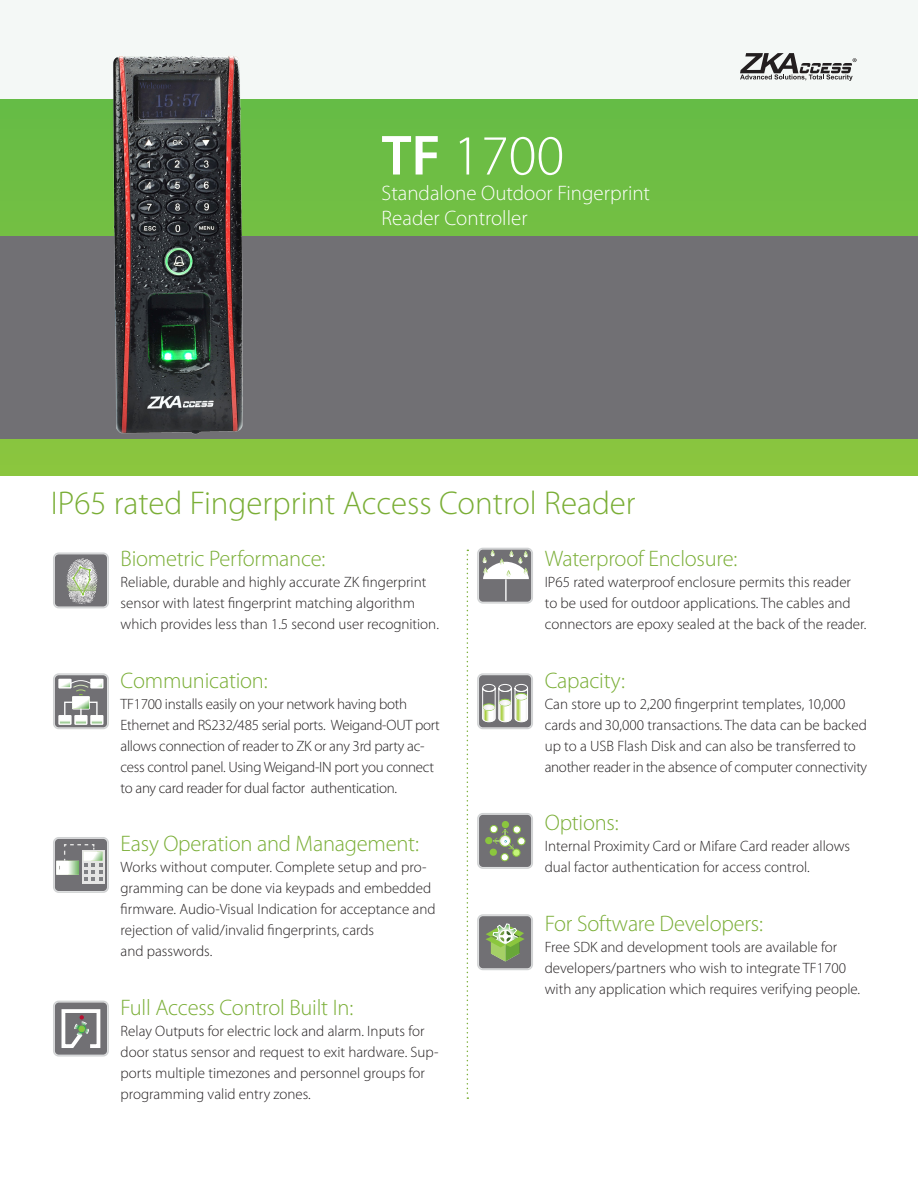
<style>
.page{position:relative;width:918px;height:1188px;background:#fff}
.page>*{position:absolute;margin:0;border:0;box-sizing:border-box;transform-origin:0 0}
.t1{font:300 57px "Myriad Pro";color:#fff}
.t2{font:300 33px "Myriad Pro";color:#7aae36}
.Features_Headline{font:300 22.5px "Myriad Pro";letter-spacing:-.01em;color:#7aae36}
.t3{font:300 21px/25.2px "Myriad Pro";color:#fff}
.Features_Copy{font:300 15px/21px "Myriad Pro";color:#231f20}
.Features_Copy-2{font:300 15px/21px "Myriad Pro";letter-spacing:-.02em;color:#231f20}
.s1{font-weight:600}
</style>
<div class="page">
<svg style="left:0;top:99px;width:918px;height:376px;background:#73be43"></svg>
<div style="left:0;top:237px;width:918px;height:202px;background:#717074"></div>
<div style="left:0;top:0;width:918px;height:99px;background:#f4f8f6"></div>
<svg style="left:467px;top:550px;width:1px;height:549px"></svg>
<img style="left:98px;top:56px;width:166px;height:391px">
<div style="left:477px;top:548px;width:56px;height:56px;border:4px solid #d0d2d3;border-radius:4px"></div>
<div style="left:478px;top:549px;width:54px;height:53px;border:1px solid #e6e7e8;border-radius:4px"></div>
<div style="left:479px;top:550px;width:52px;height:52px;background:#717074;border-radius:4px"></div>
<hr style="left:505px;top:579px;width:2px;height:22px;background:#fff">
<svg style="left:483px;top:550px;width:46px;height:29px"></svg>
<div style="left:477px;top:673px;width:56px;height:56px;border:4px solid #d0d2d3;border-radius:4px"></div>
<div style="left:478px;top:675px;width:54px;height:53px;border:1px solid #e6e7e8;border-radius:4px"></div>
<div style="left:479px;top:675px;width:52px;height:52px;background:#717074;border-radius:4px"></div>
<div style="left:482px;top:684px;width:13px;height:8px;border:1px solid #fff;border-radius:50%"></div>
<div style="left:499px;top:684px;width:13px;height:8px;border:1px solid #fff;border-radius:50%"></div>
<div style="left:515px;top:684px;width:13px;height:8px;border:1px solid #fff;border-radius:50%"></div>
<svg style="left:482px;top:687px;width:46px;height:35px"></svg>
<div style="left:477px;top:914px;width:56px;height:56px;border:4px solid #d0d2d3;border-radius:4px"></div>
<div style="left:478px;top:916px;width:54px;height:53px;border:1px solid #e6e7e8;border-radius:4px"></div>
<div style="left:479px;top:916px;width:52px;height:52px;background:#717074;border-radius:4px"></div>
<svg style="left:486px;top:923px;width:38px;height:38px"></svg>
<div style="left:53px;top:552px;width:56px;height:56px;border:4px solid #d0d2d3;border-radius:4px"></div>
<div style="left:54px;top:554px;width:54px;height:53px;border:1px solid #e6e7e8;border-radius:4px"></div>
<div style="left:55px;top:554px;width:52px;height:53px;background:#717074;border-radius:4px"></div>
<svg style="left:66px;top:558px;width:32px;height:46px"></svg>
<div style="left:53px;top:673px;width:56px;height:56px;border:4px solid #d0d2d3;border-radius:4px"></div>
<div style="left:54px;top:675px;width:54px;height:53px;border:1px solid #e6e7e8;border-radius:4px"></div>
<svg style="left:55px;top:675px;width:52px;height:52px"></svg>
<svg style="left:59px;top:679px;width:44px;height:45px"></svg>
<div style="left:53px;top:837px;width:56px;height:56px;border:4px solid #d0d2d3;border-radius:4px"></div>
<div style="left:54px;top:838px;width:54px;height:54px;border:1px solid #e6e7e8;border-radius:4px"></div>
<div style="left:55px;top:839px;width:52px;height:52px;background:#717074;border-radius:4px"></div>
<div style="left:82px;top:850px;width:22px;height:33px;background:#e5e5e4"></div>
<svg style="left:56px;top:844px;width:47px;height:37px"></svg>
<div style="left:53px;top:1001px;width:56px;height:56px;border:4px solid #d0d2d3;border-radius:4px"></div>
<div style="left:54px;top:1002px;width:54px;height:53px;border:1px solid #e6e7e8;border-radius:4px"></div>
<div style="left:55px;top:1003px;width:52px;height:52px;background:#717074;border-radius:4px"></div>
<svg style="left:61px;top:1009px;width:40px;height:39px"></svg>
<div style="left:78px;top:1014px;width:7px;height:7px;border:1px solid #717074;border-radius:50%"></div>
<div style="left:477px;top:813px;width:56px;height:56px;border:4px solid #d0d2d3;border-radius:4px"></div>
<div style="left:478px;top:814px;width:54px;height:54px;border:1px solid #e6e7e8;border-radius:4px"></div>
<div style="left:479px;top:815px;width:52px;height:52px;background:#717074;border-radius:4px"></div>
<div style="left:502px;top:821px;width:7px;height:7px;background:#8bc63e;border-radius:50%"></div>
<div style="left:501px;top:854px;width:7px;height:7px;background:#fff;border-radius:50%"></div>
<div style="left:501px;top:853px;width:8px;height:8px;border:1px solid #8bc63e;border-radius:50%"></div>
<div style="left:485px;top:837px;width:7px;height:7px;background:#8bc63e;border-radius:50%"></div>
<div style="left:518px;top:838px;width:7px;height:7px;background:#fff;border-radius:50%"></div>
<div style="left:518px;top:837px;width:7px;height:8px;border:1px solid #8bc63e;border-radius:50%"></div>
<svg style="left:489px;top:824px;width:33px;height:33px"></svg>
<svg style="left:740px;top:53px;width:117px;height:28px"></svg>
<p class="t1" style="left:382px;top:121px;width:184px"><span class="s1">TF</span> 1700</p>
<p class="t3" style="left:382px;top:180px;width:270px">Standalone Outdoor Fingerprint<br>Reader Controller</p>
<p class="t2" style="left:51px;top:484px;width:586px">IP65 rated Fingerprint Access Control Reader</p>
<p class="Features_Headline" style="left:121px;top:545px;width:206px">Biometric Performance:</p>
<p class="Features_Copy" style="left:121px;top:572px;width:320px">Reliable, durable and highly accurate ZK fingerprint sensor with latest fingerprint matching algorithm which provides less than 1.5 second user recognition.</p>
<p class="Features_Headline" style="left:121px;top:667px;width:149px">Communication:</p>
<p class="Features_Copy-2" style="left:121px;top:693px;width:321px">TF1700 installs easily on your network having both Ethernet and RS232/485 serial ports. Weigand-OUT port allows connection of reader to ZK or any 3rd party ac&shy;cess control panel. Using Weigand-IN port you connect to any card reader for dual factor authentication.</p>
<p class="Features_Headline" style="left:121px;top:830px;width:300px">Easy Operation and Management:</p>
<p class="Features_Copy" style="left:121px;top:857px;width:316px">Works without computer. Complete setup and pro&shy;gramming can be done via keypads and embedded firmware. Audio-Visual Indication for acceptance and rejection of valid/invalid fingerprints, cards<br>and passwords.</p>
<p class="Features_Headline" style="left:121px;top:994px;width:234px">Full Access Control Built In:</p>
<p class="Features_Copy" style="left:121px;top:1020px;width:319px">Relay Outputs for electric lock and alarm. Inputs for door status sensor and request to exit hardware. Sup&shy;ports multiple timezones and personnel groups for programming valid entry zones.</p>
<p class="Features_Headline" style="left:545px;top:545px;width:194px">Waterproof Enclosure:</p>
<p class="Features_Copy" style="left:545px;top:572px;width:323px">IP65 rated waterproof enclosure permits this reader to be used for outdoor applications. The cables and connectors are epoxy sealed at the back of the reader.</p>
<p class="Features_Headline" style="left:545px;top:667px;width:82px">Capacity:</p>
<p class="Features_Copy" style="left:545px;top:693px;width:324px">Can store up to 2,200 fingerprint templates, 10,000 cards and 30,000 transactions. The data can be backed up to a USB Flash Disk and can also be transferred to another reader in the absence of computer connectivity</p>
<p class="Features_Headline" style="left:545px;top:809px;width:75px">Options:</p>
<p class="Features_Copy" style="left:545px;top:836px;width:307px">Internal Proximity Card or Mifare Card reader allows dual factor authentication for access control.</p>
<p class="Features_Headline" style="left:545px;top:910px;width:220px">For Software Developers:</p>
<p class="Features_Copy" style="left:545px;top:936px;width:317px">Free SDK and development tools are available for developers/partners who wish to integrate TF1700 with any application which requires verifying people.</p>
</div>
